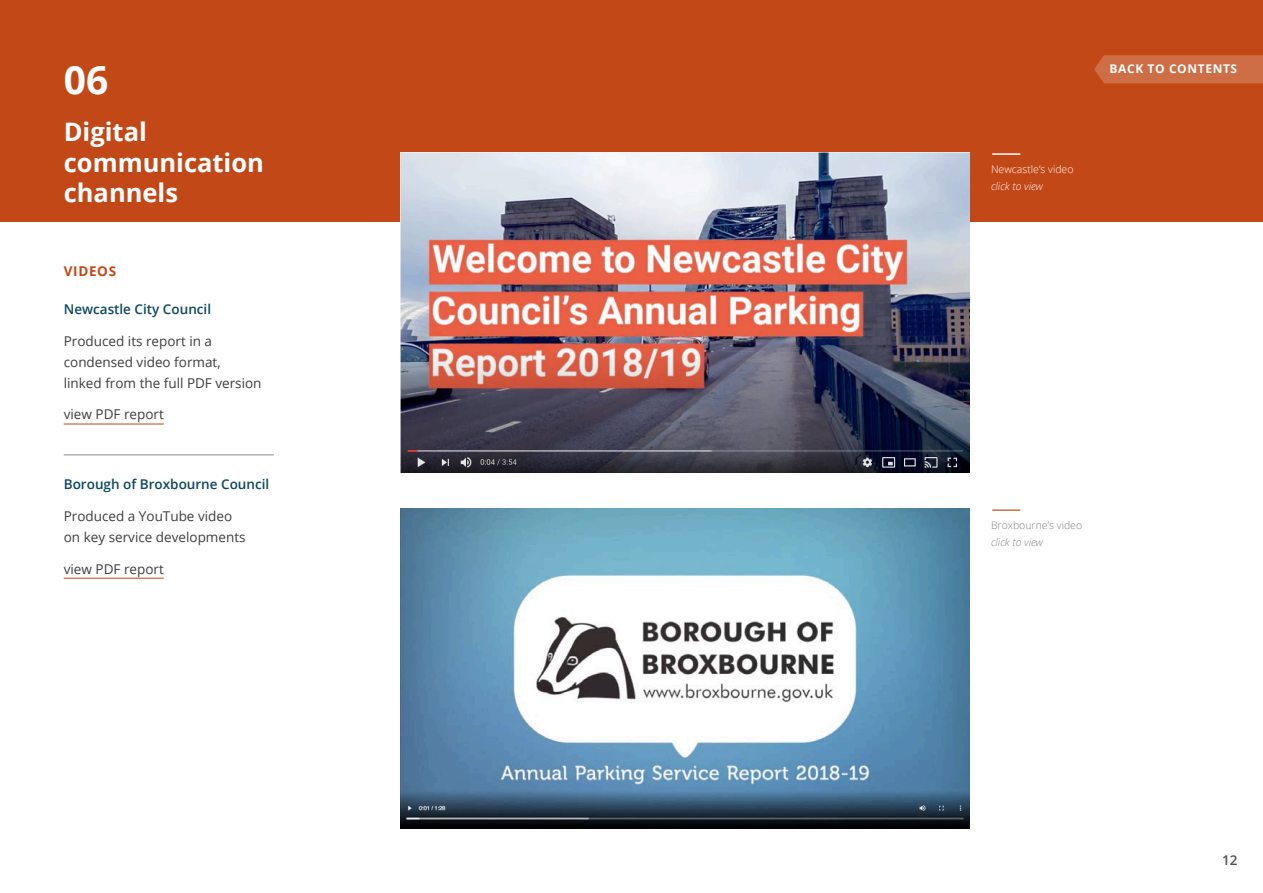
<style>
.page{position:relative;width:1263px;height:893px;background:#fff}
.page>*{position:absolute;margin:0;border:0;box-sizing:border-box;transform-origin:0 0}
.t1{font:700 39px "Open Sans";color:#fff}
.t2{font:700 25.5px/30.6px "Open Sans";color:#fff}
.Body_Copy{font:13.5px/21px "Open Sans";color:#3e3e3f}
.Body_Copy-2{font:600 13.5px "Open Sans";color:#0c4860}
.Subtitle{font:700 13.5px "Open Sans";letter-spacing:.05em;color:#c24817}
.Body_Copy-3{font:600 13.5px "Open Sans";color:#51514c}
.Body_Copy-4{font:700 12px "Open Sans";letter-spacing:.05em;color:#fff}
.Body_Copy-5{font:300 10.5px/16.5px "Open Sans";color:#808285}
.Body_Copy-6{font:300 10.5px/16.5px "Open Sans";color:#fff}
.s1{font-style:italic}
</style>
<div class="page">
<div style="left:0;top:0;width:1263px;height:222px;background:#c24817"></div>
<hr style="left:64px;top:424px;width:100px;height:1px;background:#c24817">
<hr style="left:64px;top:454px;width:210px;height:1px;background:#8a8a86">
<hr style="left:64px;top:578px;width:100px;height:1px;background:#c24817">
<hr style="left:992px;top:509px;width:28px;height:2px;background:#ce6d45">
<hr style="left:992px;top:153px;width:28px;height:2px;background:#fff">
<img style="left:400px;top:153px;width:569px;height:320px">
<img style="left:400px;top:509px;width:569px;height:320px">
<div style="left:1094px;top:55px;width:169px;height:28px;background:#ce6e47"></div>
<p class="t1" style="left:64px;top:52px;width:46px">06</p>
<p class="t2" style="left:64px;top:116px;width:202px">Digital communication channels</p>
<p class="Subtitle" style="left:64px;top:262px;width:54px">VIDEOS</p>
<p class="Body_Copy-2" style="left:64px;top:300px;width:149px">Newcastle City Council</p>
<p class="Body_Copy" style="left:64px;top:330px;width:199px">Produced its report in a condensed video format, linked from the full PDF version</p>
<p class="Body_Copy" style="left:64px;top:404px;width:101px">view PDF report</p>
<p class="Body_Copy-2" style="left:64px;top:475px;width:207px">Borough of Broxbourne Council</p>
<p class="Body_Copy" style="left:64px;top:505px;width:183px">Produced a YouTube video on key service developments</p>
<p class="Body_Copy" style="left:64px;top:558px;width:101px">view PDF report</p>
<p class="Body_Copy-6" style="left:991px;top:161px;width:84px">Newcastle’s video <span class="s1">click to view</span></p>
<p class="Body_Copy-4" style="left:1109px;top:60px;width:129px">BACK TO CONTENTS</p>
<p class="Body_Copy-5" style="left:991px;top:517px;width:93px">Broxbourne’s video <span class="s1">click to view</span></p>
<p class="Body_Copy-3" style="left:1222px;top:851px;width:17px">12</p>
</div>
